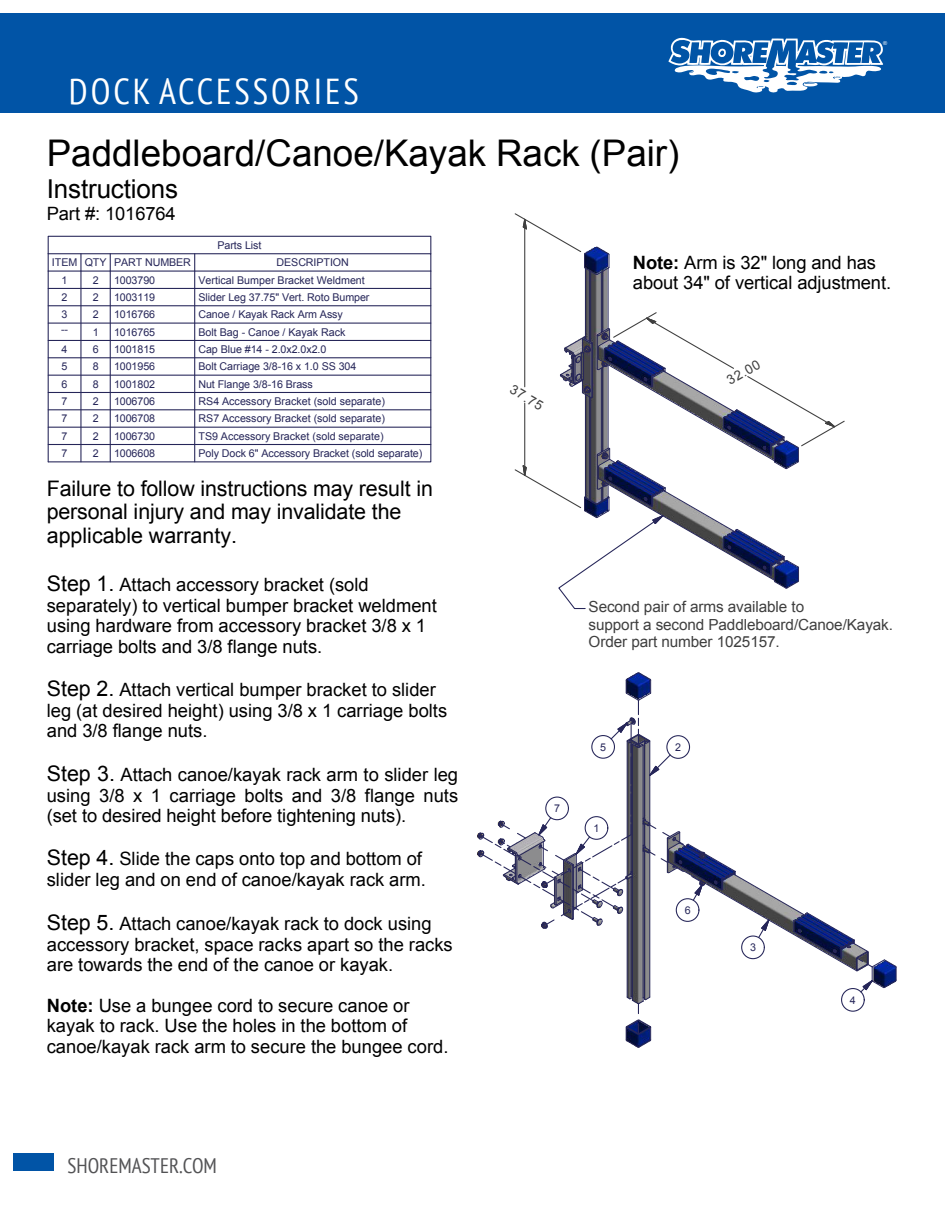
<style>
.page{position:relative;width:945px;height:1215px;background:#fff}
.page>*{position:absolute;margin:0;border:0;box-sizing:border-box;transform-origin:0 0}
.t1{font:36.75px "Arial";color:#000}
.t2{font:condensed 36px "PT Sans";letter-spacing:.08em;color:#fff}
.t3{font:25.95px "Arial";letter-spacing:-.005em;color:#000}
.t4{font:21.45px/23.9px "Arial";letter-spacing:-.005em;color:#000}
.t5{font:condensed 21px "PT Sans";color:#535355}
.t6{font:18.3px/20.7px "Arial";color:#000}
.t7{font:15.3px/17px "Arial";letter-spacing:-.01em;color:#3f3f3f}
.t8{font:13.35px "Arial";color:#3f3f3f}
.t9{font:10.65px "Arial";letter-spacing:-.005em;color:#262659}
.t10{font:5.4px "Arial";color:#fff}
.s1{font-size:21.45px}
.s2{font-weight:700}
.s3{font-size:13.2px}
</style>
<div class="page">
<div style="left:0;top:14px;width:932px;height:99px;background:#0154a6"></div>
<div style="left:932px;top:14px;width:13px;height:99px;background:#0154a6"></div>
<svg style="left:668px;top:38px;width:215px;height:55px"></svg>
<div style="left:14px;top:1154px;width:40px;height:17px;background:#0154a6"></div>
<img style="left:584px;top:275px;width:24px;height:36px">
<hr style="left:589px;top:270px;width:1px;height:71px;background:#262659">
<hr style="left:590px;top:271px;width:1px;height:71px;background:#262659">
<hr style="left:601px;top:272px;width:1px;height:60px;background:#262659">
<hr style="left:602px;top:271px;width:1px;height:60px;background:#262659">
<hr style="left:608px;top:268px;width:1px;height:61px;background:#262659">
<hr style="left:585px;top:268px;width:1px;height:71px;background:#262659">
<div style="left:48px;top:236px;width:383px;height:18px;border:1px solid #262659"></div>
<svg style="left:47px;top:253px;width:385px;height:17px"></svg>
<svg style="left:47px;top:270px;width:385px;height:193px"></svg>
<hr style="left:194px;top:271px;width:1px;height:191px;background:#262659">
<hr style="left:110px;top:271px;width:1px;height:191px;background:#262659">
<hr style="left:80px;top:271px;width:1px;height:191px;background:#262659">
<hr style="left:48px;top:271px;width:1px;height:191px;background:#262659">
<svg style="left:477px;top:672px;width:420px;height:376px"></svg>
<div style="left:585px;top:816px;width:23px;height:24px;border:1px solid #262659;border-radius:50%"></div>
<hr style="left:524px;top:228px;width:1px;height:159px;background:#3f3f3f">
<svg style="left:514px;top:213px;width:96px;height:62px"></svg>
<svg style="left:514px;top:311px;width:331px;height:299px"></svg>
<h2 class="t2" style="left:69px;top:68px;width:292px">DOCK ACCESSORIES</h2>
<p class="t1" style="left:47px;top:129px;width:634px">Paddleboard/Canoe/Kayak Rack (Pair)</p>
<p class="t3" style="left:47px;top:172px;width:133px">Instructions</p>
<p class="t6" style="left:47px;top:204px;width:131px">Part #: 1016764</p>
<p class="t9" style="left:217px;top:238px;width:46px">Parts List</p>
<p class="t10" style="left:883px;top:39px;width:6px">®</p>
<p class="t9" style="left:52px;top:255px;width:141px">ITEM QTY PART NUMBER</p>
<p class="t9" style="left:277px;top:256px;width:74px">DESCRIPTION</p>
<p class="t9" style="left:93px;top:273px;width:7px">2</p>
<p class="t9" style="left:62px;top:273px;width:7px">1</p>
<p class="t9" style="left:114px;top:273px;width:43px">1003790</p>
<p class="t9" style="left:198px;top:273px;width:168px">Vertical Bumper Bracket Weldment</p>
<p class="t9" style="left:93px;top:290px;width:7px">2</p>
<p class="t9" style="left:62px;top:290px;width:7px">2</p>
<p class="t9" style="left:114px;top:290px;width:43px">1003119</p>
<p class="t9" style="left:198px;top:290px;width:173px">Slider Leg 37.75" Vert. Roto Bumper</p>
<p class="t9" style="left:93px;top:308px;width:7px">2</p>
<p class="t9" style="left:62px;top:308px;width:7px">3</p>
<p class="t9" style="left:114px;top:308px;width:43px">1016766</p>
<p class="t9" style="left:198px;top:308px;width:146px">Canoe / Kayak Rack Arm Assy</p>
<p class="t9" style="left:61px;top:323px;width:9px">--</p>
<p class="t9" style="left:93px;top:325px;width:7px">1</p>
<p class="t9" style="left:114px;top:325px;width:43px">1016765</p>
<p class="t9" style="left:198px;top:325px;width:148px">Bolt Bag - Canoe / Kayak Rack</p>
<p class="t9" style="left:93px;top:342px;width:7px">6</p>
<p class="t9" style="left:62px;top:342px;width:7px">4</p>
<p class="t9" style="left:114px;top:342px;width:43px">1001815</p>
<p class="t9" style="left:198px;top:342px;width:130px">Cap Blue #14 - 2.0x2.0x2.0</p>
<p class="t9" style="left:62px;top:359px;width:7px">5</p>
<p class="t9" style="left:93px;top:360px;width:7px">8</p>
<p class="t9" style="left:114px;top:360px;width:43px">1001956</p>
<p class="t9" style="left:198px;top:360px;width:159px">Bolt Carriage 3/8-16 x 1.0 SS 304</p>
<p class="t9" style="left:93px;top:377px;width:7px">8</p>
<p class="t9" style="left:62px;top:377px;width:7px">6</p>
<p class="t9" style="left:114px;top:377px;width:43px">1001802</p>
<p class="t9" style="left:198px;top:377px;width:116px">Nut Flange 3/8-16 Brass</p>
<p class="t9" style="left:62px;top:394px;width:7px">7</p>
<p class="t9" style="left:93px;top:394px;width:7px">2</p>
<p class="t9" style="left:114px;top:394px;width:43px">1006706</p>
<p class="t9" style="left:198px;top:394px;width:188px">RS4 Accessory Bracket (sold separate)</p>
<p class="t9" style="left:62px;top:412px;width:7px">7</p>
<p class="t9" style="left:93px;top:412px;width:7px">2</p>
<p class="t9" style="left:114px;top:412px;width:43px">1006708</p>
<p class="t9" style="left:198px;top:412px;width:188px">RS7 Accessory Bracket (sold separate)</p>
<p class="t9" style="left:62px;top:429px;width:7px">7</p>
<p class="t9" style="left:93px;top:429px;width:7px">2</p>
<p class="t9" style="left:114px;top:429px;width:43px">1006730</p>
<p class="t9" style="left:198px;top:429px;width:187px">TS9 Accessory Bracket (sold separate)</p>
<p class="t9" style="left:62px;top:446px;width:7px">7</p>
<p class="t9" style="left:93px;top:446px;width:7px">2</p>
<p class="t9" style="left:114px;top:446px;width:43px">1006608</p>
<p class="t9" style="left:198px;top:446px;width:225px">Poly Dock 6" Accessory Bracket (sold separate)</p>
<p class="t4" style="left:47px;top:476px;width:388px">Failure to follow instructions may result in personal injury and may invalidate the applicable warranty.</p>
<p class="t6" style="left:47px;top:574px;width:392px"><span class="s1">Step 1.</span> Attach accessory bracket (sold separately) to vertical bumper bracket weldment using hardware from accessory bracket 3/8 x 1 carriage bolts and 3/8 flange nuts.</p>
<p class="t6" style="left:47px;top:679px;width:402px"><span class="s1">Step 2.</span> Attach vertical bumper bracket to slider leg (at desired height) using 3/8 x 1 carriage bolts and 3/8 flange nuts.</p>
<p class="t6" style="left:47px;top:764px;width:413px;text-align:justify"><span class="s1">Step 3.</span> Attach canoe/kayak rack arm to slider leg using 3/8 x 1 carriage bolts and 3/8 flange nuts (set to desired height before tightening nuts).</p>
<p class="t6" style="left:47px;top:849px;width:381px"><span class="s1">Step 4.</span> Slide the caps onto top and bottom of slider leg and on end of canoe/kayak rack arm.</p>
<p class="t6" style="left:47px;top:913px;width:407px"><span class="s1">Step 5.</span> Attach canoe/kayak rack to dock using accessory bracket, space racks apart so the racks are towards the end of the canoe or kayak.</p>
<p class="t6" style="left:47px;top:995px;width:403px"><span class="s2">Note:</span> Use a bungee cord to secure canoe or kayak to rack. Use the holes in the bottom of canoe/kayak rack arm to secure the bungee cord.</p>
<p class="t5" style="left:68px;top:1152px;width:151px">SHOREMASTER.COM</p>
<p class="t8" style="left:515px;top:381px;width:38px;rotate:30deg">37.75</p>
<p class="t6" style="left:633px;top:253px;width:260px"><span class="s2">Note:</span> Arm is 32" long and has about 34" of vertical adjustment.</p>
<p class="t8" style="left:724px;top:373px;width:38px;rotate:-30deg">32.0<span class="s3">0</span></p>
<p class="t7" style="left:589px;top:599px;width:306px">Second pair of arms available to<br>support a second Paddleboard/Canoe/Kayak.<br>Order part number 1025157.</p>
<p class="t9" style="left:554px;top:801px;width:7px">7</p>
<p class="t9" style="left:600px;top:740px;width:7px">5</p>
<p class="t9" style="left:675px;top:740px;width:7px">2</p>
<p class="t9" style="left:594px;top:821px;width:7px">1</p>
<p class="t9" style="left:685px;top:903px;width:7px">6</p>
<p class="t9" style="left:750px;top:940px;width:7px">3</p>
<p class="t9" style="left:850px;top:993px;width:7px">4</p>
</div>
